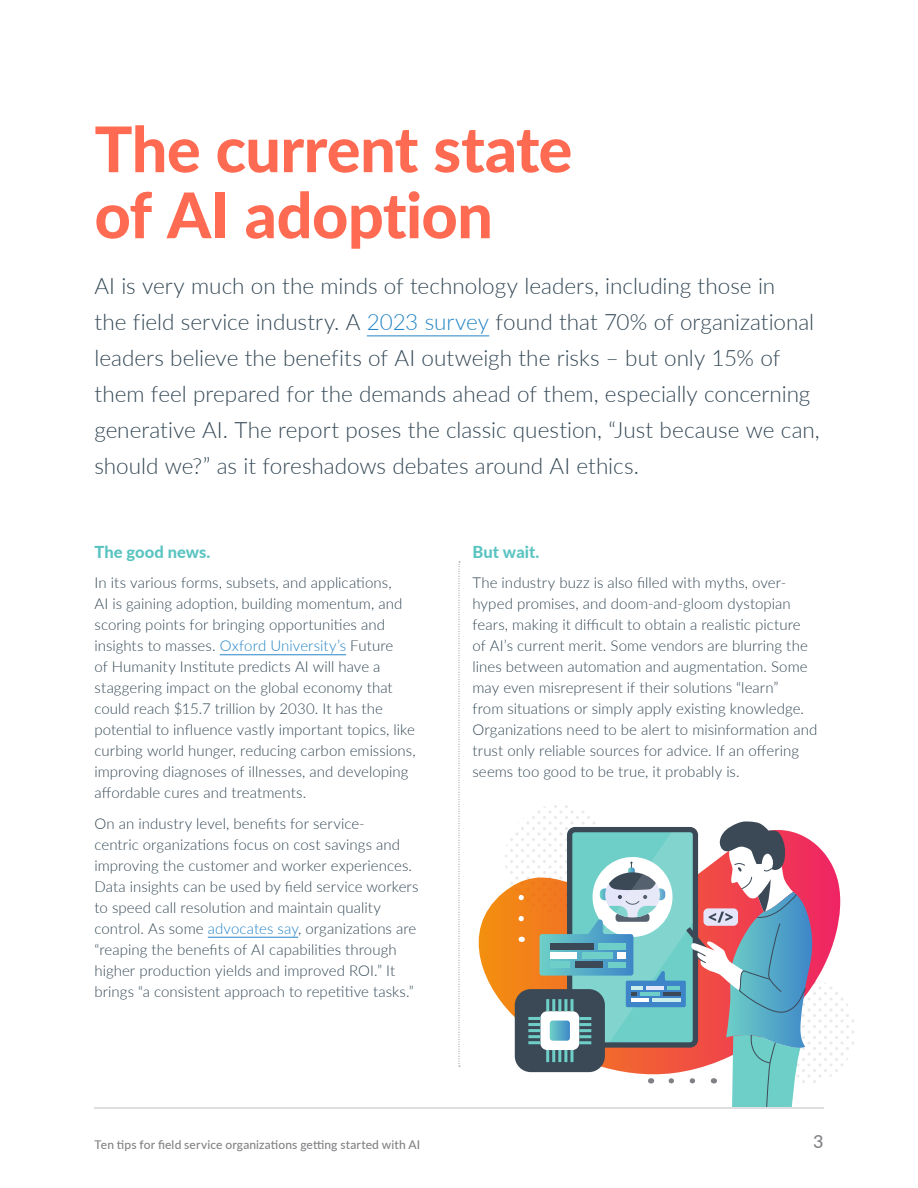
<style>
.page{position:relative;width:918px;height:1188px;background:#fff}
.page>*{position:absolute;margin:0;border:0;box-sizing:border-box;transform-origin:0 0}
.t1{font:800 63px/66px "Lato";letter-spacing:-.01em;color:#ff6b52}
.t2{font:300 22.5px/36px "Lato";color:#344855}
.t3{font:500 18px "Lato";color:#818285}
.t4{font:800 16.5px "Lato";color:#5ac4c1}
.t5{font:300 15px/21px "Lato";letter-spacing:.005em;color:#344855}
.t6{font:500 12px "Lato";letter-spacing:.01em;color:#818285}
.s1{color:#2585c6}
</style>
<div class="page">
<hr style="left:94px;top:1107px;width:730px;height:2px;background:#dedee0">
<hr style="left:367px;top:336px;width:122px;height:1px;background:#2585c6">
<hr style="left:220px;top:655px;width:126px;height:1px;background:#2585c6">
<hr style="left:208px;top:937px;width:90px;height:1px;background:#2585c6">
<svg style="left:459px;top:562px;width:1px;height:267px"></svg>
<svg style="left:458px;top:830px;width:383px;height:237px"></svg>
<svg style="left:505px;top:805px;width:108px;height:108px"></svg>
<svg style="left:747px;top:977px;width:108px;height:109px"></svg>
<div style="left:515px;top:989px;width:90px;height:83px;background:#3b4957;border-radius:16px"></div>
<svg style="left:519px;top:821px;width:294px;height:286px"></svg>
<h1 class="t1" style="left:94px;top:114px;width:479px">The current state of AI adoption</h1>
<p class="t2" style="left:94px;top:268px;width:727px">AI is very much on the minds of technology leaders, including those in<br>the field service industry. A <span class="s1">2023 survey</span> found that 70% of organizational leaders believe the benefits of AI outweigh the risks – but only 15% of them feel prepared for the demands ahead of them, especially concerning generative AI. The report poses the classic question, “Just because we can, should we?” as it foreshadows debates around AI ethics.</p>
<p class="t4" style="left:94px;top:539px;width:118px">The good news.</p>
<p class="t5" style="left:94px;top:572px;width:323px">In its various forms, subsets, and applications,<br>AI is gaining adoption, building momentum, and scoring points for bringing opportunities and insights to masses. <span class="s1">Oxford University’s</span> Future<br>of Humanity Institute predicts AI will have a staggering impact on the global economy that could reach $15.7 trillion by 2030. It has the potential to influence vastly important topics, like curbing world hunger, reducing carbon emissions, improving diagnoses of illnesses, and developing affordable cures and treatments.</p>
<p class="t5" style="left:94px;top:812px;width:326px">On an industry level, benefits for service-<br>centric organizations focus on cost savings and improving the customer and worker experiences.<br>Data insights can be used by field service workers to speed call resolution and maintain quality control. As some <span class="s1">advocates say</span>, organizations are “reaping the benefits of AI capabilities through higher production yields and improved ROI.” It brings “a consistent approach to repetitive tasks.”</p>
<p class="t4" style="left:472px;top:539px;width:69px">But wait.</p>
<p class="t5" style="left:472px;top:572px;width:346px">The industry buzz is also filled with myths, over&shy;hyped promises, and doom-and-gloom dystopian fears, making it difficult to obtain a realistic picture of AI’s current merit. Some vendors are blurring the lines between automation and augmentation. Some may even misrepresent if their solutions “learn”<br>from situations or simply apply existing knowledge.<br>Organizations need to be alert to misinformation and trust only reliable sources for advice. If an offering seems too good to be true, it probably is.</p>
<p class="t6" style="left:94px;top:1136px;width:327px">Ten tips for field service organizations getting started with AI</p>
<p class="t3" style="left:813px;top:1129px;width:12px">3</p>
</div>
